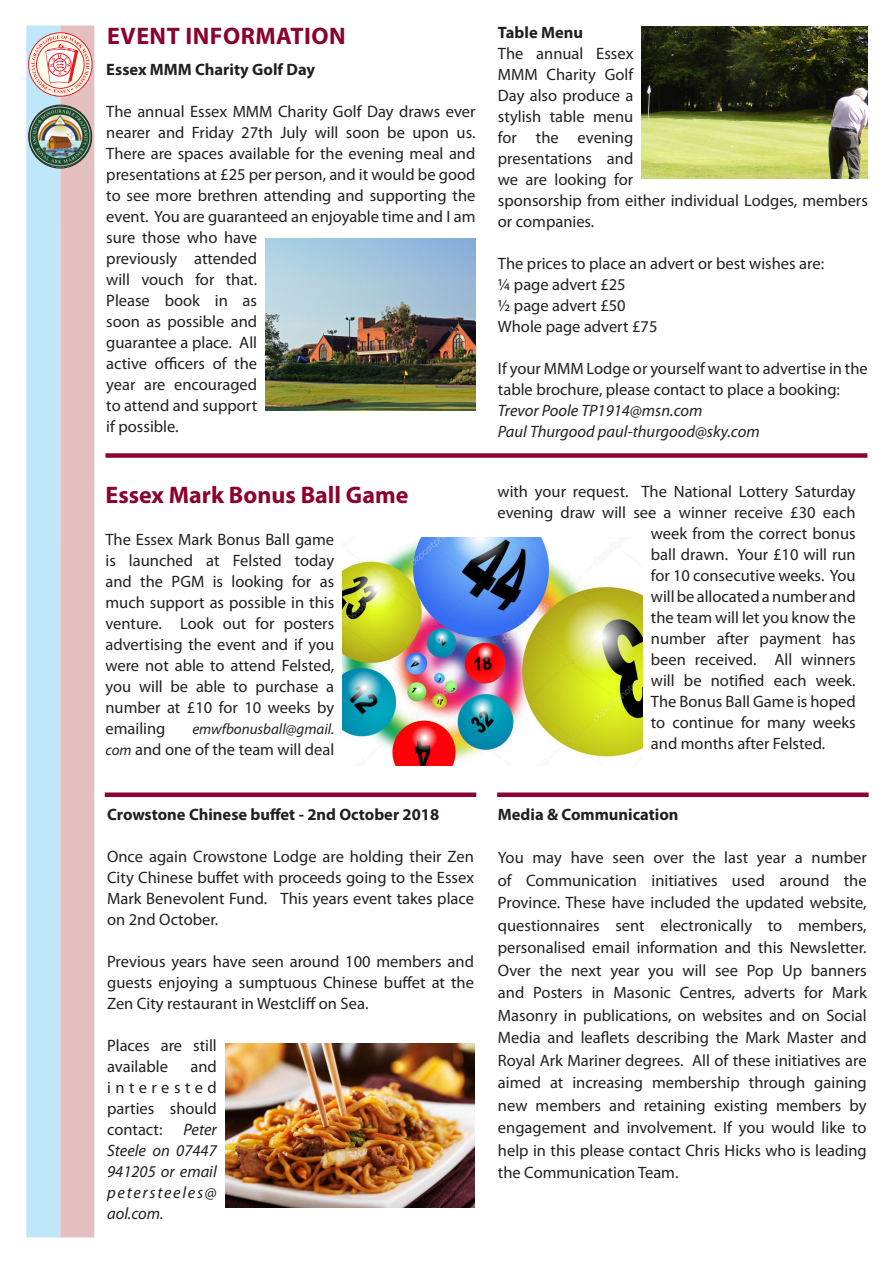
<style>
.page{position:relative;width:893px;height:1263px;background:#fff}
.page>*{position:absolute;margin:0;border:0;box-sizing:border-box;transform-origin:0 0}
.t1{font:700 24px "Myriad Pro";letter-spacing:.005em;color:#8b012f}
.t2{font:16.5px/21px "Myriad Pro";color:#231f20;text-align:justify}
.t3{font:italic 16.5px/21px "Myriad Pro";color:#231f20;text-align:justify}
.t4{font:700 16.5px "Myriad Pro";color:#231f20}
.t5{font:italic 15px "Myriad Pro";color:#231f20}
.s1{font-style:italic;font-size:15px}
</style>
<div class="page">
<div style="left:26px;top:26px;width:34px;height:1211px;background:#bee7fa"></div>
<div style="left:60px;top:26px;width:34px;height:1211px;background:#e3c0bf"></div>
<div style="left:28px;top:33px;width:64px;height:63px;border:2px solid #fffdec;border-radius:50%"></div>
<div style="left:28px;top:33px;width:64px;height:63px;border:1px solid #e51a23;border-radius:50%"></div>
<svg style="left:31px;top:36px;width:58px;height:57px"></svg>
<img style="left:29px;top:105px;width:63px;height:63px;border-radius:31px">
<div style="left:29px;top:105px;width:63px;height:63px;border:1px solid #231f20;border-radius:50%"></div>
<img style="left:266px;top:239px;width:209px;height:171px">
<img style="left:642px;top:27px;width:225px;height:152px">
<div style="left:105px;top:453px;width:762px;height:5px;background:#8b012f"></div>
<img style="left:343px;top:538px;width:299px;height:227px">
<img style="left:225px;top:1043px;width:249px;height:165px">
<div style="left:105px;top:792px;width:371px;height:5px;background:#8b012f"></div>
<div style="left:497px;top:792px;width:372px;height:5px;background:#8b012f"></div>
<p class="t1" style="left:107px;top:20px;width:240px">EVENT INFORMATION</p>
<p class="t4" style="left:106px;top:59px;width:210px">Essex MMM Charity Golf Day</p>
<p class="t2" style="left:106px;top:101px;width:371px;text-align:left">The annual Essex MMM Charity Golf Day draws ever nearer and Friday 27th July will soon be upon us.<br>There are spaces available for the evening meal and presentations at £25 per person, and it would be good to see more brethren attending and supporting the event. You are guaranteed an enjoyable time and I am sure those who have<br>previously attended<br>will vouch for that.<br>Please book in as<br>soon as possible and<br>guarantee a place. All<br>active officers of the<br>year are encouraged<br>to attend and support<br>if possible.</p>
<p class="t1" style="left:105px;top:479px;width:305px">Essex Mark Bonus Ball Game</p>
<p class="t2" style="left:105px;top:528px;width:230px">The Essex Mark Bonus Ball game is launched at Felsted today and the PGM is looking for as much support as possible in this venture. Look out for posters advertising the event and if you were not able to attend Felsted, you will be able to purchase a number at £10 for 10 weeks by emailing</p>
<p class="t5" style="left:192px;top:719px;width:143px">emwfbonusball@gmail.</p>
<p class="t2" style="left:105px;top:738px;width:230px"><span class="s1">com</span> and one of the team will deal</p>
<p class="t4" style="left:107px;top:803px;width:334px">Crowstone Chinese buffet - 2nd October 2018</p>
<p class="t2" style="left:107px;top:845px;width:368px">Once again Crowstone Lodge are holding their Zen City Chinese buffet with proceeds going to the Essex Mark Benevolent Fund. This years event takes place on 2nd October.</p>
<p class="t2" style="left:107px;top:950px;width:368px">Previous years have seen around 100 members and guests enjoying a sumptuous Chinese buffet at the Zen City restaurant in Westcliff on Sea.</p>
<p class="t2" style="left:107px;top:1034px;width:111px">Places are still available</p>
<p class="t2" style="left:107px;top:1055px;width:111px;text-indent:83px">and interested parties should contact:</p>
<p class="t3" style="left:107px;top:1118px;width:111px;text-indent:76px">Peter Steele on 07447<br>941205 or email petersteeles@ aol.com.</p>
<p class="t4" style="left:498px;top:22px;width:87px">Table Menu</p>
<p class="t2" style="left:498px;top:43px;width:371px;text-align:left">The annual Essex<br>MMM Charity Golf<br>Day also produce a<br>stylish table menu<br>for the evening<br>presentations and<br>we are looking for<br>sponsorship from either individual Lodges, members or companies.</p>
<p class="t2" style="left:498px;top:253px;width:328px">The prices to place an advert or best wishes are:</p>
<p class="t2" style="left:498px;top:274px;width:129px">¼ page advert £25</p>
<p class="t2" style="left:498px;top:295px;width:129px">½ page advert £50</p>
<p class="t2" style="left:498px;top:316px;width:161px">Whole page advert £75</p>
<p class="t2" style="left:498px;top:358px;width:371px">If your MMM Lodge or yourself want to advertise in the table brochure, please contact to place a booking:</p>
<p class="t3" style="left:498px;top:400px;width:206px">Trevor Poole TP1914@msn.com</p>
<p class="t3" style="left:498px;top:421px;width:263px">Paul Thurgood paul-thurgood@sky.com</p>
<p class="t2" style="left:497px;top:481px;width:360px">with your request. The National Lottery Saturday</p>
<p class="t2" style="left:497px;top:502px;width:360px">evening draw will see a winner receive £30 each</p>
<p class="t2" style="left:651px;top:523px;width:206px">week from the correct bonus</p>
<p class="t2" style="left:651px;top:544px;width:206px">ball drawn. Your £10 will run</p>
<p class="t2" style="left:651px;top:565px;width:206px">for 10 consecutive weeks. You</p>
<p class="t2" style="left:651px;top:586px;width:206px">will be allocated a number and</p>
<p class="t2" style="left:651px;top:607px;width:206px">the team will let you know the</p>
<p class="t2" style="left:651px;top:628px;width:206px">number after payment has</p>
<p class="t2" style="left:651px;top:649px;width:206px">been received. All winners</p>
<p class="t2" style="left:651px;top:670px;width:206px">will be notified each week.</p>
<p class="t2" style="left:651px;top:691px;width:206px">The Bonus Ball Game is hoped</p>
<p class="t2" style="left:651px;top:712px;width:206px">to continue for many weeks</p>
<p class="t2" style="left:651px;top:733px;width:176px">and months after Felsted.</p>
<p class="t4" style="left:498px;top:803px;width:182px">Media &amp; Communication</p>
<p class="t2" style="left:498px;top:846px;width:370px;line-height:22.5px">You may have seen over the last year a number of Communication initiatives used around the Province. These have included the updated website, questionnaires sent electronically to members, personalised email information and this Newsletter.<br>Over the next year you will see Pop Up banners and Posters in Masonic Centres, adverts for Mark Masonry in publications, on websites and on Social Media and leaflets describing the Mark Master and Royal Ark Mariner degrees. All of these initiatives are aimed at increasing membership through gaining new members and retaining existing members by engagement and involvement. If you would like to help in this please contact Chris Hicks who is leading the Communication Team.</p>
</div>
